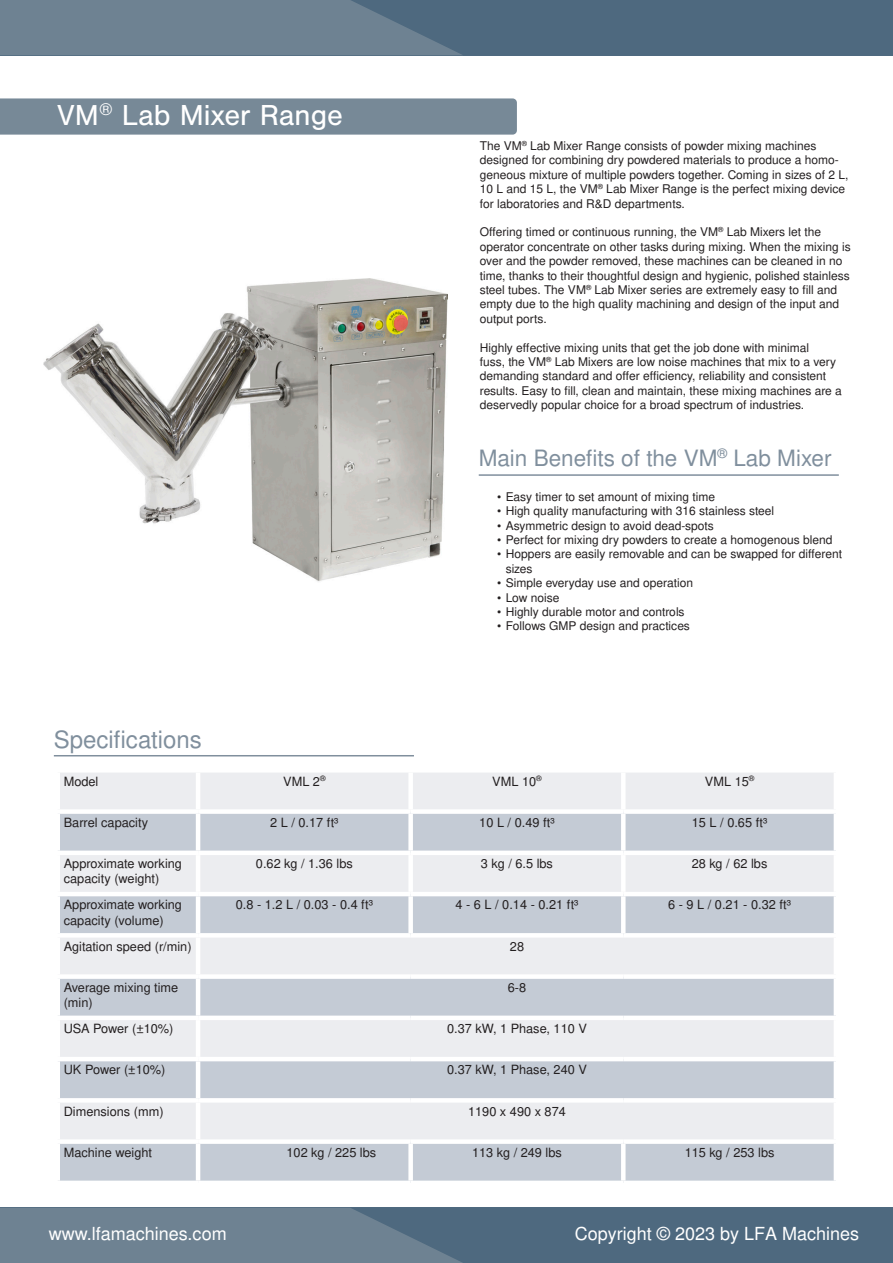
<style>
.page{position:relative;width:893px;height:1263px;background:#fff}
.page>*{position:absolute;margin:0;border:0;box-sizing:border-box;transform-origin:0 0}
.Subheading_1{font:30px "Nimbus San";color:#fff}
.t1{font:24px "Nimbus San L";color:#808f9d}
.t2{font:22.5px "Nimbus San L";color:#808f9d}
.Paragraph_Text_Stand{font:18px "Nimbus San L";color:#fff}
.Category_3_Descripti{font:12.75px/15.3px "Nimbus San L";color:#231f20}
.t3{font:12px/14.4px "Nimbus San L";color:#231f20}
</style>
<div class="page">
<img style="left:44px;top:278px;width:403px;height:304px">
<hr style="left:479px;top:474px;width:360px;height:2px;background:#808f9d">
<hr style="left:54px;top:755px;width:360px;height:1px;background:#808f9d">
<div style="left:1px;top:0;width:892px;height:55px;background:#4e697f"></div>
<svg style="left:0;top:0;width:462px;height:55px;background:#6a7f8f"></svg>
<div style="left:0;top:1208px;width:893px;height:55px;background:#4e697f"></div>
<svg style="left:0;top:1208px;width:463px;height:55px;background:#6a7e8f"></svg>
<div style="left:0;top:98px;width:517px;height:37px;background:#778997"></div>
<div style="left:60px;top:773px;width:774px;height:36px;background:#ecedf0"></div>
<svg style="left:60px;top:814px;width:774px;height:366px;background:#d6dae1"></svg>
<hr style="left:196px;top:772px;width:4px;height:37px;background:#fff">
<div style="left:408px;top:772px;width:5px;height:37px;background:#fff"></div>
<div style="left:621px;top:772px;width:5px;height:37px;background:#fff"></div>
<hr style="left:196px;top:814px;width:4px;height:36px;background:#fff">
<div style="left:408px;top:814px;width:5px;height:36px;background:#fff"></div>
<div style="left:621px;top:814px;width:5px;height:36px;background:#fff"></div>
<div style="left:55px;top:850px;width:143px;height:5px;background:#fff"></div>
<div style="left:198px;top:850px;width:213px;height:5px;background:#fff"></div>
<hr style="left:196px;top:855px;width:4px;height:37px;background:#fff">
<div style="left:411px;top:850px;width:212px;height:5px;background:#fff"></div>
<div style="left:408px;top:855px;width:5px;height:37px;background:#fff"></div>
<div style="left:623px;top:850px;width:215px;height:5px;background:#fff"></div>
<div style="left:621px;top:855px;width:5px;height:37px;background:#fff"></div>
<hr style="left:55px;top:892px;width:143px;height:4px;background:#fff">
<hr style="left:198px;top:892px;width:213px;height:4px;background:#fff">
<hr style="left:196px;top:896px;width:4px;height:37px;background:#fff">
<hr style="left:411px;top:892px;width:212px;height:4px;background:#fff">
<div style="left:408px;top:896px;width:5px;height:37px;background:#fff"></div>
<hr style="left:623px;top:892px;width:215px;height:4px;background:#fff">
<div style="left:621px;top:896px;width:5px;height:37px;background:#fff"></div>
<hr style="left:55px;top:933px;width:143px;height:4px;background:#fff">
<hr style="left:198px;top:933px;width:213px;height:4px;background:#fff">
<hr style="left:196px;top:937px;width:4px;height:37px;background:#fff">
<hr style="left:411px;top:933px;width:212px;height:4px;background:#fff">
<hr style="left:623px;top:933px;width:215px;height:4px;background:#fff">
<div style="left:55px;top:974px;width:143px;height:5px;background:#fff"></div>
<div style="left:198px;top:974px;width:213px;height:5px;background:#fff"></div>
<hr style="left:196px;top:979px;width:4px;height:36px;background:#fff">
<div style="left:411px;top:974px;width:212px;height:5px;background:#fff"></div>
<div style="left:623px;top:974px;width:215px;height:5px;background:#fff"></div>
<div style="left:55px;top:1015px;width:143px;height:5px;background:#fff"></div>
<div style="left:198px;top:1015px;width:213px;height:5px;background:#fff"></div>
<hr style="left:196px;top:1020px;width:4px;height:37px;background:#fff">
<div style="left:411px;top:1015px;width:212px;height:5px;background:#fff"></div>
<div style="left:623px;top:1015px;width:215px;height:5px;background:#fff"></div>
<hr style="left:55px;top:1057px;width:143px;height:4px;background:#fff">
<hr style="left:198px;top:1057px;width:213px;height:4px;background:#fff">
<hr style="left:196px;top:1061px;width:4px;height:37px;background:#fff">
<hr style="left:411px;top:1057px;width:212px;height:4px;background:#fff">
<hr style="left:623px;top:1057px;width:215px;height:4px;background:#fff">
<hr style="left:55px;top:1098px;width:143px;height:4px;background:#fff">
<hr style="left:198px;top:1098px;width:213px;height:4px;background:#fff">
<hr style="left:196px;top:1102px;width:4px;height:37px;background:#fff">
<hr style="left:411px;top:1098px;width:212px;height:4px;background:#fff">
<hr style="left:623px;top:1098px;width:215px;height:4px;background:#fff">
<div style="left:55px;top:1139px;width:143px;height:5px;background:#fff"></div>
<div style="left:198px;top:1139px;width:213px;height:5px;background:#fff"></div>
<hr style="left:196px;top:1144px;width:4px;height:36px;background:#fff">
<div style="left:411px;top:1139px;width:212px;height:5px;background:#fff"></div>
<div style="left:408px;top:1144px;width:5px;height:36px;background:#fff"></div>
<div style="left:623px;top:1139px;width:215px;height:5px;background:#fff"></div>
<div style="left:621px;top:1144px;width:5px;height:36px;background:#fff"></div>
<p class="Subheading_1" style="left:57px;top:98px;width:287px">VM<sup>®</sup> Lab Mixer Range</p>
<p class="t1" style="left:54px;top:722px;width:149px">Specifications</p>
<p class="t3" style="left:480px;top:138px;width:370px">The VM<sup>®</sup> Lab Mixer Range consists of powder mixing machines designed for combining dry powdered materials to produce a homo&shy;geneous mixture of multiple powders together. Coming in sizes of 2 L, 10 L and 15 L, the VM<sup>®</sup> Lab Mixer Range is the perfect mixing device for laboratories and R&amp;D departments.</p>
<p class="t3" style="left:480px;top:225px;width:373px">Offering timed or continuous running, the VM<sup>®</sup> Lab Mixers let the operator concentrate on other tasks during mixing. When the mixing is over and the powder removed, these machines can be cleaned in no time, thanks to their thoughtful design and hygienic, polished stainless steel tubes. The VM<sup>®</sup> Lab Mixer series are extremely easy to fill and empty due to the high quality machining and design of the input and output ports.</p>
<p class="t3" style="left:480px;top:340px;width:364px">Highly effective mixing units that get the job done with minimal<br>fuss, the VM<sup>®</sup> Lab Mixers are low noise machines that mix to a very demanding standard and offer efficiency, reliability and consistent results. Easy to fill, clean and maintain, these mixing machines are a deservedly popular choice for a broad spectrum of industries.</p>
<p class="t2" style="left:479px;top:442px;width:354px">Main Benefits of the VM<sup>®</sup> Lab Mixer</p>
<p class="t3" style="left:497px;top:489px;width:219px">• Easy timer to set amount of mixing time</p>
<p class="t3" style="left:497px;top:503px;width:278px">• High quality manufacturing with 316 stainless steel</p>
<p class="t3" style="left:497px;top:518px;width:218px">• Asymmetric design to avoid dead-spots</p>
<p class="t3" style="left:497px;top:532px;width:337px">• Perfect for mixing dry powders to create a homogenous blend</p>
<p class="t3" style="left:506px;top:547px;width:338px;text-indent:-9px">• Hoppers are easily removable and can be swapped for different sizes</p>
<p class="t3" style="left:497px;top:575px;width:197px">• Simple everyday use and operation</p>
<p class="t3" style="left:497px;top:590px;width:64px">• Low noise</p>
<p class="t3" style="left:497px;top:604px;width:189px">• Highly durable motor and controls</p>
<p class="t3" style="left:497px;top:619px;width:194px">• Follows GMP design and practices</p>
<p class="Category_3_Descripti" style="left:64px;top:773px;width:36px">Model</p>
<p class="Category_3_Descripti" style="left:283px;top:773px;width:44px">VML 2<sup>®</sup></p>
<p class="Category_3_Descripti" style="left:492px;top:773px;width:51px">VML 10<sup>®</sup></p>
<p class="Category_3_Descripti" style="left:705px;top:773px;width:51px">VML 15<sup>®</sup></p>
<p class="Category_3_Descripti" style="left:64px;top:814px;width:86px">Barrel capacity</p>
<p class="Category_3_Descripti" style="left:270px;top:814px;width:70px">2 L / 0.17 ft³</p>
<p class="Category_3_Descripti" style="left:479px;top:814px;width:77px">10 L / 0.49 ft³</p>
<p class="Category_3_Descripti" style="left:692px;top:814px;width:77px">15 L / 0.65 ft³</p>
<p class="Category_3_Descripti" style="left:64px;top:855px;width:120px">Approximate working capacity (weight)</p>
<p class="Category_3_Descripti" style="left:256px;top:855px;width:98px">0.62 kg / 1.36 lbs</p>
<p class="Category_3_Descripti" style="left:481px;top:855px;width:74px">3 kg / 6.5 lbs</p>
<p class="Category_3_Descripti" style="left:692px;top:855px;width:77px">28 kg / 62 lbs</p>
<p class="Category_3_Descripti" style="left:64px;top:897px;width:120px">Approximate working capacity (volume)</p>
<p class="Category_3_Descripti" style="left:236px;top:897px;width:139px">0.8 - 1.2 L / 0.03 - 0.4 ft³</p>
<p class="Category_3_Descripti" style="left:455px;top:897px;width:124px">4 - 6 L / 0.14 - 0.21 ft³</p>
<p class="Category_3_Descripti" style="left:668px;top:897px;width:124px">6 - 9 L / 0.21 - 0.32 ft³</p>
<p class="Category_3_Descripti" style="left:64px;top:938px;width:129px">Agitation speed (r/min)</p>
<p class="Category_3_Descripti" style="left:510px;top:938px;width:16px">28</p>
<p class="Category_3_Descripti" style="left:64px;top:979px;width:116px">Average mixing time (min)</p>
<p class="Category_3_Descripti" style="left:508px;top:979px;width:20px">6-8</p>
<p class="Category_3_Descripti" style="left:64px;top:1020px;width:111px">USA Power (±10%)</p>
<p class="Category_3_Descripti" style="left:447px;top:1020px;width:141px">0.37 kW, 1 Phase, 110 V</p>
<p class="Category_3_Descripti" style="left:64px;top:1062px;width:103px">UK Power (±10%)</p>
<p class="Category_3_Descripti" style="left:447px;top:1062px;width:141px">0.37 kW, 1 Phase, 240 V</p>
<p class="Category_3_Descripti" style="left:64px;top:1103px;width:101px">Dimensions (mm)</p>
<p class="Category_3_Descripti" style="left:468px;top:1103px;width:99px">1190 x 490 x 874</p>
<p class="Category_3_Descripti" style="left:64px;top:1144px;width:90px">Machine weight</p>
<p class="Category_3_Descripti" style="left:286px;top:1144px;width:91px">102 kg / 225 lbs</p>
<p class="Category_3_Descripti" style="left:472px;top:1144px;width:91px">113 kg / 249 lbs</p>
<p class="Category_3_Descripti" style="left:685px;top:1144px;width:91px">115 kg / 253 lbs</p>
<p class="Paragraph_Text_Stand" style="left:49px;top:1221px;width:179px">www.lfamachines.com</p>
<p class="Paragraph_Text_Stand" style="left:575px;top:1220px;width:286px">Copyright © 2023 by LFA Machines</p>
</div>
